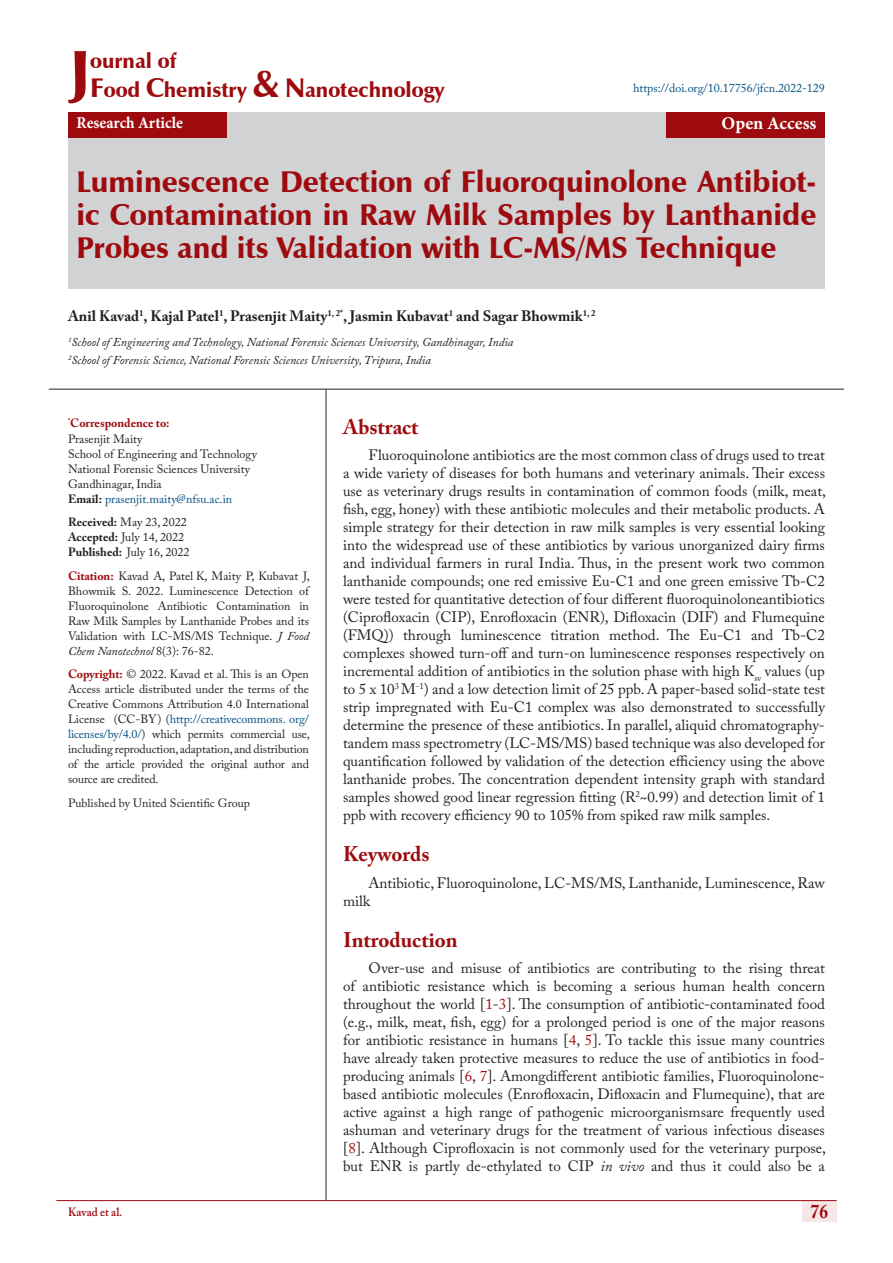
<style>
.page{position:relative;width:893px;height:1263px;background:#fff}
.page>*{position:absolute;margin:0;border:0;box-sizing:border-box;transform-origin:0 0}
.t1{font:900 62.1px "Zapf Humanist 601 BT";color:#9e0b0f}
.t2{font:900 30px/33px "Zapf Humanist 601 BT";color:#9e0b0f;text-align:justify}
.t3{font:900 21px/29.4px "Zapf Humanist 601 BT";color:#9e0b0f}
.Heading{font:700 21px "Adobe Caslon Pro";color:#9e0b0f}
.t4{font:700 19.5px "Adobe Caslon Pro";color:#9e0b0f;scale:.9 1}
.t5{font:700 18px "Minion Pro";color:#fff}
.t6{font:700 16.5px "Minion Pro";color:#fff;scale:.94 1}
.Abstract{font:15px/18px "Adobe Caslon Pro";color:#231f20;text-align:justify}
.Body_Text_2{font:700 15px "Adobe Caslon Pro";color:#231f20}
.t7{font:12px/15px "Adobe Caslon Pro";color:#231f20}
.t8{font:italic 12px "Adobe Caslon Pro";color:#231f20}
.t9{font:12px "Adobe Caslon Pro";color:#005082}
.t10{font:700 12px "Adobe Caslon Pro";color:#9e0b0f}
.t11{font:600 12px "Adobe Caslon Pro";color:#9e0b0f;scale:.95 1}
.s1{font-size:27px}
.s2{font-size:37.5px}
.s3{font-weight:700}
.s4{color:#015082}
.s5{font-weight:700;color:#9e0b0f}
.s6{font-style:italic}
.s7{color:#9e0b0f}
.s8{color:#222}
.s9{font-style:italic;color:#222}
</style>
<div class="page">
<div style="left:802px;top:1200px;width:35px;height:21px;background:#f5e7e7"></div>
<hr style="left:56px;top:1200px;width:781px;height:1px;background:#9e0b0f">
<div style="left:68px;top:112px;width:757px;height:177px;background:#d1d2d4"></div>
<div style="left:68px;top:112px;width:159px;height:26px;background:#9e0b0f"></div>
<div style="left:666px;top:112px;width:159px;height:26px;background:#9e0b0f"></div>
<hr style="left:326px;top:389px;width:1px;height:811px;background:#231f20">
<hr style="left:49px;top:389px;width:795px;height:1px;background:#231f20">
<p class="t1" style="left:70px;top:34px;width:22px">J</p>
<p class="t3" style="left:90px;top:46px;width:356px">ournal of<br><span class="s1">F</span>ood <span class="s1">C</span>hemistry <span class="s2">&amp;</span> <span class="s1">N</span>anotechnology</p>
<p class="t9" style="left:633px;top:81px;width:193px">https://doi.org/10.17756/jfcn.2022-129</p>
<p class="t6" style="left:77px;top:113px;width:115px">Research Article</p>
<p class="t5" style="left:721px;top:113px;width:96px">Open Access</p>
<p class="t2" style="left:77px;top:165px;width:741px">Luminescence Detection of Fluoroquinolone Antibiot&shy;ic Contamination in Raw Milk Samples by Lanthanide Probes and its Validation with LC-MS/MS Technique</p>
<p class="Body_Text_2" style="left:68px;top:307px;width:529px">Anil Kavad<sup>1</sup>, Kajal Patel<sup>1</sup>, Prasenjit Maity<sup>1,</sup> <sup>2*</sup>, Jasmin Kubavat<sup>1</sup> and Sagar Bhowmik<sup>1,</sup> <sup>2</sup></p>
<p class="t8" style="left:68px;top:335px;width:447px"><sup>1</sup>School of Engineering and Technology, National Forensic Sciences University, Gandhinagar, India</p>
<p class="t8" style="left:68px;top:353px;width:364px"><sup>2</sup>School of Forensic Science, National Forensic Sciences University, Tripura, India</p>
<p class="t10" style="left:68px;top:416px;width:103px"><sup>*</sup>Correspondence to:</p>
<p class="t7" style="left:68px;top:431px;width:190px">Prasenjit Maity<br>School of Engineering and Technology<br>National Forensic Sciences University<br>Gandhinagar, India<br><span class="s3">Email:</span> <span class="s4">prasenjit.maity@nfsu.ac.in</span></p>
<p class="t7" style="left:68px;top:515px;width:123px"><span class="s3">Received:</span> May 23, 2022<br><span class="s3">Accepted:</span> July 14, 2022<br><span class="s3">Published:</span> July 16, 2022</p>
<p class="t7" style="left:68px;top:568px;width:243px;text-align:justify"><span class="s5">Citation:</span> Kavad A, Patel K, Maity P, Kubavat J, Bhowmik S. 2022. Luminescence Detection of Fluoroquinolone Antibiotic Contamination in Raw Milk Samples by Lanthanide Probes and its Validation with LC-MS/MS Technique. <span class="s6">J Food Chem Nanotechnol</span> 8(3): 76-82.</p>
<p class="t7" style="left:68px;top:667px;width:243px;text-align:justify"><span class="s5">Copyright:</span> © 2022. Kavad et al. This is an Open Access article distributed under the terms of the Creative Commons Attribution 4.0 International License (CC-BY) (<span class="s4">http://creativecommons. org/ licenses/by/4.0/</span>) which permits commercial use, including reproduction, adaptation, and distribution of the article provided the original author and source are credited.</p>
<p class="t7" style="left:68px;top:795px;width:183px">Published by United Scientific Group</p>
<p class="Heading" style="left:343px;top:414px;width:77px">Abstract</p>
<p class="Abstract" style="left:343px;top:446px;width:484px;text-indent:26px">Fluoroquinolone antibiotics are the most common class of drugs used to treat a wide variety of diseases for both humans and veterinary animals. Their excess use as veterinary drugs results in contamination of common foods (milk, meat, fish, egg, honey) with these antibiotic molecules and their metabolic products. A simple strategy for their detection in raw milk samples is very essential looking into the widespread use of these antibiotics by various unorganized dairy firms and individual farmers in rural India. Thus, in the present work two common lanthanide compounds; one red emissive Eu-C1 and one green emissive Tb-C2 were tested for quantitative detection of four different fluoroquinoloneantibiotics (Ciprofloxacin (CIP), Enrofloxacin (ENR), Difloxacin (DIF) and Flumequine (FMQ)) through luminescence titration method. The Eu-C1 and Tb-C2 complexes showed turn-off and turn-on luminescence responses respectively on incremental addition of antibiotics in the solution phase with high K<sub>sv</sub> values (up to 5 x 10<sup>3</sup> M<sup>-1</sup>) and a low detection limit of 25 ppb. A paper-based solid-state test strip impregnated with Eu-C1 complex was also demonstrated to successfully determine the presence of these antibiotics. In parallel, aliquid chromatography&shy;tandem mass spectrometry (LC-MS/MS) based technique was also developed for quantification followed by validation of the detection efficiency using the above lanthanide probes. The concentration dependent intensity graph with standard samples showed good linear regression fitting (R<sup>2</sup>~0.99) and detection limit of 1 ppb with recovery efficiency 90 to 105% from spiked raw milk samples.</p>
<p class="Heading" style="left:343px;top:842px;width:88px">Keywords</p>
<p class="Abstract" style="left:343px;top:874px;width:483px;text-indent:26px">Antibiotic, Fluoroquinolone, LC-MS/MS, Lanthanide, Luminescence, Raw milk</p>
<p class="Heading" style="left:343px;top:927px;width:116px">Introduction</p>
<p class="Abstract" style="left:343px;top:959px;width:484px;text-indent:26px">Over-use and misuse of antibiotics are contributing to the rising threat of antibiotic resistance which is becoming a serious human health concern throughout the world [<span class="s7">1</span>-<span class="s7">3</span>]. The consumption of antibiotic-contaminated food (e.g., milk, meat, fish, egg) for a prolonged period is one of the major reasons for antibiotic resistance in humans [<span class="s7">4</span>, <span class="s7">5</span>]. To tackle this issue many countries have already taken protective measures to reduce the use of antibiotics in food&shy;producing animals [<span class="s7">6</span>, <span class="s7">7</span>]. Amongdifferent antibiotic families, Fluoroquinolone&shy;based antibiotic molecules (Enrofloxacin, Difloxacin and Flumequine), that are active against a high range of pathogenic microorganismsare frequently used ashuman and veterinary drugs for the treatment of various infectious diseases [<span class="s7">8</span>]. Although Ciprofloxacin is not commonly used for the veterinary purpose, but E<span class="s8">NR is partly de-ethylated to CIP</span> <span class="s9">in vivo</span> <span class="s8">and thus it could also be a</span></p>
<p class="t11" style="left:68px;top:1204px;width:59px">Kavad et al.</p>
<h3 class="t4" style="left:811px;top:1200px;width:21px">76</h3>
</div>
